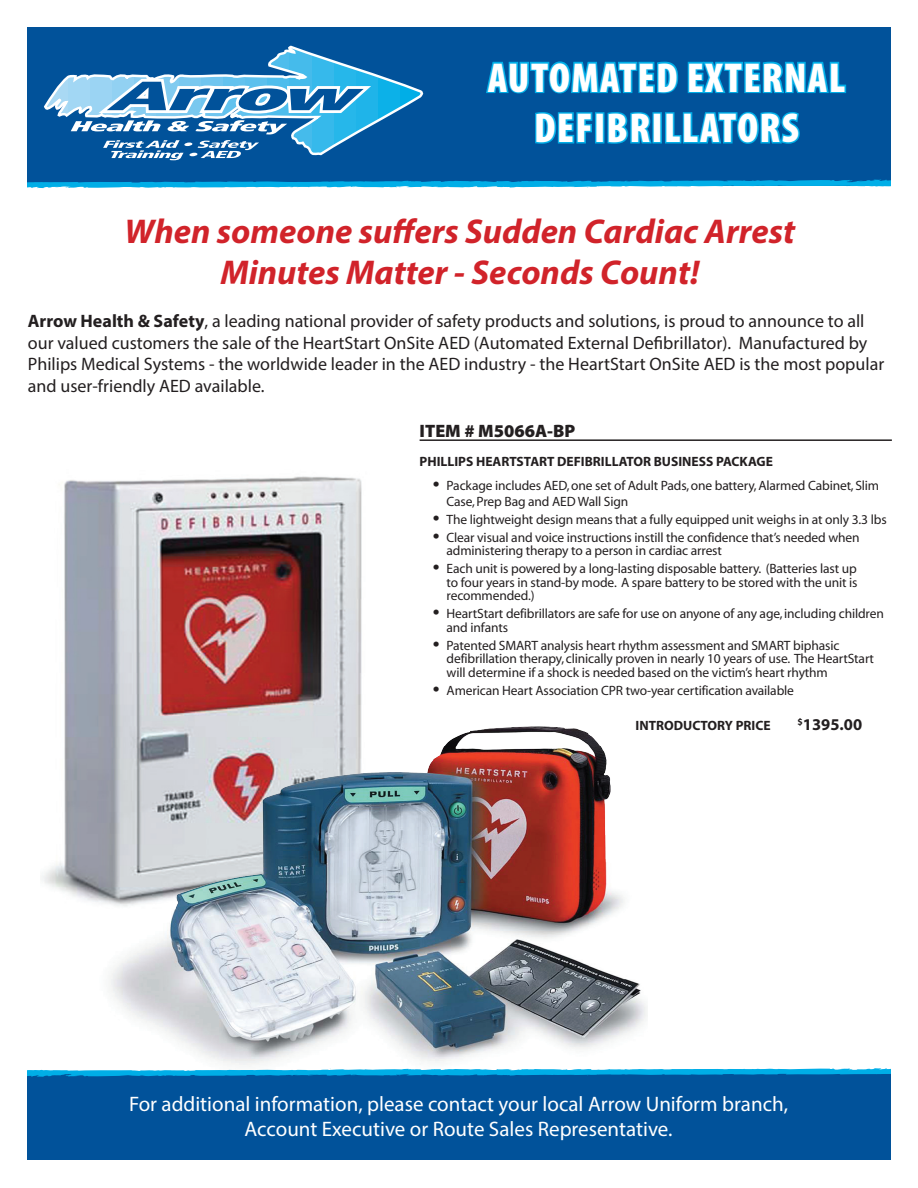
<style>
.page{position:relative;width:918px;height:1188px;background:#fff}
.page>*{position:absolute;margin:0;border:0;box-sizing:border-box;transform-origin:0 0}
.t1{font:900 condensed 42px "Myriad Pro";letter-spacing:.03em;color:#fff}
.t2{font:italic 700 34.5px "Myriad Pro";color:#d1232a}
.t3{font:21px "Myriad Pro";color:#fff}
.t4{font:18px/21.6px "Myriad Pro";color:#231f20}
.t5{font:900 18px "Myriad Pro";color:#231f20}
.t6{font:700 16.5px "Myriad";color:#231f20}
.t7{font:13.5px/13.5px "Myriad";letter-spacing:-.01em;color:#231f20}
.t8{font:700 13.5px "Myriad";color:#231f20}
.s1{font-weight:700}
.s2{font-family:"Times";font-size:18px}
</style>
<div class="page">
<img style="left:42px;top:476px;width:320px;height:423px">
<img style="left:84px;top:707px;width:563px;height:358px">
<div style="left:27px;top:27px;width:863px;height:159px;background:#01529a"></div>
<svg style="left:486px;top:61px;width:193px;height:33px"></svg>
<svg style="left:687px;top:61px;width:160px;height:33px"></svg>
<svg style="left:535px;top:112px;width:58px;height:32px"></svg>
<div style="left:595px;top:112px;width:9px;height:32px;border:3px solid #00aee7"></div>
<svg style="left:607px;top:112px;width:45px;height:32px"></svg>
<div style="left:652px;top:112px;width:10px;height:32px;border:3px solid #00aee7"></div>
<svg style="left:665px;top:111px;width:135px;height:33px"></svg>
<div style="left:27px;top:1072px;width:863px;height:88px;background:#01529a"></div>
<svg style="left:44px;top:45px;width:380px;height:115px"></svg>
<svg style="left:27px;top:179px;width:864px;height:9px"></svg>
<svg style="left:27px;top:1068px;width:864px;height:9px"></svg>
<hr style="left:420px;top:439px;width:472px;height:2px;background:#231f20">
<p class="t1" style="left:488px;top:51px;width:359px">AUTOMATED EXTERNAL</p>
<p class="t1" style="left:534px;top:101px;width:266px">DEFIBRILLATORS</p>
<p class="t2" style="left:125px;top:209px;width:672px">When someone suffers Sudden Cardiac Arrest</p>
<p class="t2" style="left:220px;top:250px;width:480px">Minutes Matter - Seconds Count!</p>
<p class="t4" style="left:28px;top:310px;width:858px"><span class="s1">Arrow Health &amp; Safety</span>, a leading national provider of safety products and solutions, is proud to announce to all our valued customers the sale of the HeartStart OnSite AED (Automated External Defibrillator). Manufactured by Philips Medical Systems - the worldwide leader in the AED industry - the HeartStart OnSite AED is the most popular and user-friendly AED available.</p>
<p class="t5" style="left:420px;top:419px;width:157px">ITEM # M5066A-BP</p>
<p class="t8" style="left:420px;top:454px;width:355px">PHILLIPS HEARTSTART DEFIBRILLATOR BUSINESS PACKAGE</p>
<p class="t7" style="left:447px;top:478px;width:434px;line-height:16.2px;text-indent:-14px"><span class="s2">•</span> Package includes AED, one set of Adult Pads, one battery, Alarmed Cabinet, Slim<br>Case, Prep Bag and AED Wall Sign</p>
<p class="t7" style="left:433px;top:513px;width:455px"><span class="s2">•</span> The lightweight design means that a fully equipped unit weighs in at only 3.3 lbs</p>
<p class="t7" style="left:447px;top:531px;width:415px;text-indent:-14px"><span class="s2">•</span> Clear visual and voice instructions instill the confidence that’s needed when administering therapy to a person in cardiac arrest</p>
<p class="t7" style="left:447px;top:563px;width:413px;text-align:justify;text-indent:-14px"><span class="s2">•</span> Each unit is powered by a long-lasting disposable battery. (Batteries last up to four years in stand-by mode. A spare battery to be stored with the unit is recommended.)</p>
<p class="t7" style="left:447px;top:608px;width:439px;text-indent:-14px"><span class="s2">•</span> HeartStart defibrillators are safe for use on anyone of any age, including children and infants</p>
<p class="t7" style="left:447px;top:639px;width:429px;text-indent:-14px"><span class="s2">•</span> Patented SMART analysis heart rhythm assessment and SMART biphasic defibrillation therapy, clinically proven in nearly 10 years of use. The HeartStart will determine if a shock is needed based on the victim’s heart rhythm</p>
<p class="t7" style="left:433px;top:684px;width:362px"><span class="s2">•</span> American Heart Association CPR two-year certification available</p>
<p class="t8" style="left:636px;top:719px;width:137px">INTRODUCTORY PRICE</p>
<p class="t6" style="left:798px;top:716px;width:66px"><sup>$</sup>1395.00</p>
<p class="t3" style="left:129px;top:1091px;width:660px">For additional information, please contact your local Arrow Uniform branch,</p>
<p class="t3" style="left:245px;top:1116px;width:429px">Account Executive or Route Sales Representative.</p>
</div>
